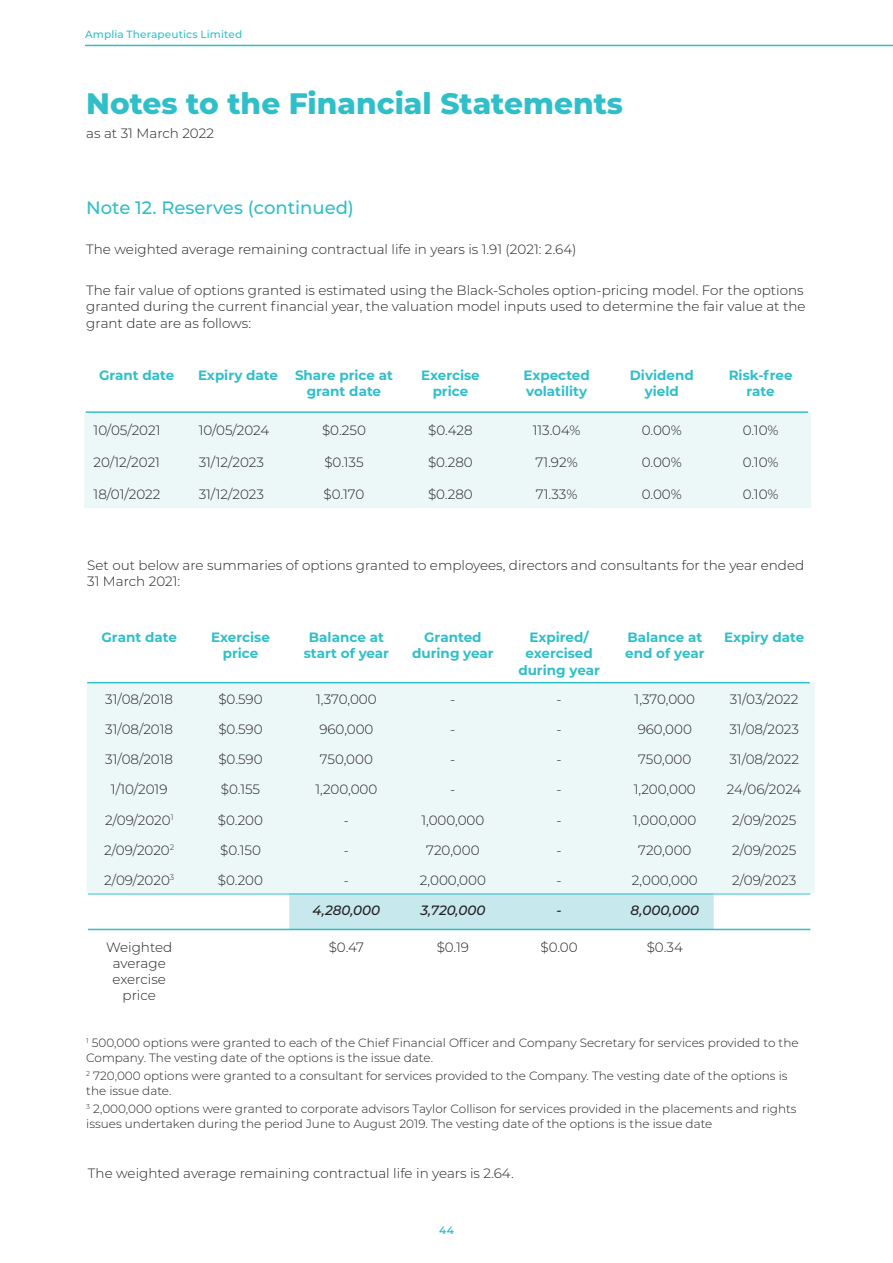
<style>
.page{position:relative;width:893px;height:1263px;background:#fff}
.page>*{position:absolute;margin:0;border:0;box-sizing:border-box;transform-origin:0 0}
.t1{font:800 29.55px "Montserrat";color:#30bfc9}
.t2{font:500 18px "Montserrat";color:#30bfc9}
.t3{font:300 13.5px/16.2px "Montserrat";color:#231f20}
.t4{font:700 13.5px/16.2px "Montserrat";color:#30bfc9;text-align:center}
.t5{font:italic 500 13.5px "Montserrat";color:#231f20}
.t6{font:300 12px/14.4px "Montserrat";color:#231f20}
.t7{font:500 10.5px "Montserrat";letter-spacing:.01em;color:#30bfc9}
.t8{font:600 10.5px "Montserrat";color:#30bfc9}
</style>
<div class="page">
<hr style="left:85px;top:45px;width:808px;height:1px;background:#30bfc9">
<div style="left:87px;top:683px;width:728px;height:210px;background:#ecf7f8"></div>
<div style="left:289px;top:893px;width:425px;height:36px;background:#c7e8ec"></div>
<div style="left:84px;top:413px;width:727px;height:95px;background:#ecf7f8"></div>
<hr style="left:87px;top:682px;width:723px;height:1px;background:#30bfc9">
<hr style="left:86px;top:411px;width:722px;height:2px;background:#30bfc9">
<hr style="left:88px;top:929px;width:722px;height:1px;background:#30bfc9">
<hr style="left:88px;top:894px;width:722px;height:1px;background:#30bfc9">
<p class="t7" style="left:85px;top:27px;width:159px">Amplia Therapeutics Limited</p>
<p class="t1" style="left:86px;top:82px;width:538px">Notes to the Financial Statements</p>
<p class="t3" style="left:86px;top:125px;width:129px">as at 31 March 2022</p>
<p class="t2" style="left:86px;top:195px;width:269px">Note 12. Reserves (continued)</p>
<p class="t3" style="left:86px;top:241px;width:492px">The weighted average remaining contractual life in years is 1.91 (2021: 2.64)</p>
<p class="t3" style="left:86px;top:282px;width:721px">The fair value of options granted is estimated using the Black-Scholes option-pricing model. For the options granted during the current financial year, the valuation model inputs used to determine the fair value at the grant date are as follows:</p>
<p class="t4" style="left:99px;top:366px;width:77px">Grant date</p>
<p class="t4" style="left:198px;top:366px;width:82px">Expiry date</p>
<p class="t4" style="left:295px;top:366px;width:99px">Share price at grant date</p>
<p class="t4" style="left:421px;top:366px;width:60px">Exercise price</p>
<p class="t4" style="left:523px;top:366px;width:68px;text-align:left">Expected volatility</p>
<p class="t4" style="left:630px;top:366px;width:65px">Dividend yield</p>
<p class="t4" style="left:729px;top:366px;width:65px">Risk-free rate</p>
<p class="t3" style="left:94px;top:422px;width:68px">10/05/2021</p>
<p class="t3" style="left:199px;top:422px;width:72px">10/05/2024</p>
<p class="t3" style="left:322px;top:422px;width:45px">$0.250</p>
<p class="t3" style="left:428px;top:422px;width:46px">$0.428</p>
<p class="t3" style="left:533px;top:422px;width:49px">113.04%</p>
<p class="t3" style="left:642px;top:422px;width:42px">0.00%</p>
<p class="t3" style="left:743px;top:422px;width:37px">0.10%</p>
<p class="t3" style="left:94px;top:454px;width:68px">20/12/2021</p>
<p class="t3" style="left:199px;top:454px;width:67px">31/12/2023</p>
<p class="t3" style="left:324px;top:454px;width:41px">$0.135</p>
<p class="t3" style="left:428px;top:454px;width:46px">$0.280</p>
<p class="t3" style="left:535px;top:454px;width:44px">71.92%</p>
<p class="t3" style="left:642px;top:454px;width:42px">0.00%</p>
<p class="t3" style="left:743px;top:454px;width:37px">0.10%</p>
<p class="t3" style="left:94px;top:485px;width:68px">18/01/2022</p>
<p class="t3" style="left:199px;top:485px;width:67px">31/12/2023</p>
<p class="t3" style="left:324px;top:485px;width:42px">$0.170</p>
<p class="t3" style="left:428px;top:485px;width:46px">$0.280</p>
<p class="t3" style="left:536px;top:485px;width:43px">71.33%</p>
<p class="t3" style="left:642px;top:485px;width:42px">0.00%</p>
<p class="t3" style="left:743px;top:485px;width:37px">0.10%</p>
<p class="t3" style="left:87px;top:557px;width:718px">Set out below are summaries of options granted to employees, directors and consultants for the year ended<br>31 March 2021:</p>
<p class="t4" style="left:102px;top:629px;width:77px">Grant date</p>
<p class="t4" style="left:211px;top:629px;width:60px">Exercise price</p>
<p class="t4" style="left:304px;top:629px;width:87px">Balance at start of year</p>
<p class="t4" style="left:412px;top:629px;width:83px">Granted during year</p>
<p class="t4" style="left:518px;top:629px;width:83px">Expired/ exercised during year</p>
<p class="t4" style="left:625px;top:629px;width:81px;text-align:left">Balance at end of year</p>
<p class="t4" style="left:724px;top:629px;width:82px">Expiry date</p>
<p class="t3" style="left:105px;top:691px;width:69px">31/08/2018</p>
<p class="t3" style="left:218px;top:691px;width:46px">$0.590</p>
<p class="t3" style="left:316px;top:691px;width:62px">1,370,000</p>
<p class="t3" style="left:450px;top:691px;width:7px">-</p>
<p class="t3" style="left:556px;top:691px;width:7px">-</p>
<p class="t3" style="left:635px;top:691px;width:62px">1,370,000</p>
<p class="t3" style="left:730px;top:691px;width:70px">31/03/2022</p>
<p class="t3" style="left:105px;top:721px;width:69px">31/08/2018</p>
<p class="t3" style="left:218px;top:721px;width:46px">$0.590</p>
<p class="t3" style="left:319px;top:721px;width:56px">960,000</p>
<p class="t3" style="left:450px;top:721px;width:7px">-</p>
<p class="t3" style="left:556px;top:721px;width:7px">-</p>
<p class="t3" style="left:638px;top:721px;width:56px">960,000</p>
<p class="t3" style="left:729px;top:721px;width:71px">31/08/2023</p>
<p class="t3" style="left:105px;top:751px;width:69px">31/08/2018</p>
<p class="t3" style="left:218px;top:751px;width:46px">$0.590</p>
<p class="t3" style="left:320px;top:751px;width:55px">750,000</p>
<p class="t3" style="left:450px;top:751px;width:7px">-</p>
<p class="t3" style="left:556px;top:751px;width:7px">-</p>
<p class="t3" style="left:638px;top:751px;width:55px">750,000</p>
<p class="t3" style="left:729px;top:751px;width:71px">31/08/2022</p>
<p class="t3" style="left:111px;top:781px;width:58px">1/10/2019</p>
<p class="t3" style="left:221px;top:781px;width:41px">$0.155</p>
<p class="t3" style="left:315px;top:781px;width:63px">1,200,000</p>
<p class="t3" style="left:450px;top:781px;width:7px">-</p>
<p class="t3" style="left:556px;top:781px;width:7px">-</p>
<p class="t3" style="left:634px;top:781px;width:63px">1,200,000</p>
<p class="t3" style="left:727px;top:781px;width:76px">24/06/2024</p>
<p class="t3" style="left:105px;top:811px;width:70px">2/09/2020<sup>1</sup></p>
<p class="t3" style="left:218px;top:811px;width:47px">$0.200</p>
<p class="t3" style="left:344px;top:811px;width:7px">-</p>
<p class="t3" style="left:421px;top:811px;width:65px">1,000,000</p>
<p class="t3" style="left:556px;top:811px;width:7px">-</p>
<p class="t3" style="left:633px;top:811px;width:65px">1,000,000</p>
<p class="t3" style="left:732px;top:811px;width:66px">2/09/2025</p>
<p class="t3" style="left:104px;top:841px;width:72px">2/09/2020<sup>2</sup></p>
<p class="t3" style="left:220px;top:841px;width:42px">$0.150</p>
<p class="t3" style="left:344px;top:841px;width:7px">-</p>
<p class="t3" style="left:426px;top:841px;width:55px">720,000</p>
<p class="t3" style="left:556px;top:841px;width:7px">-</p>
<p class="t3" style="left:638px;top:841px;width:55px">720,000</p>
<p class="t3" style="left:732px;top:841px;width:66px">2/09/2025</p>
<p class="t3" style="left:104px;top:871px;width:71px">2/09/2020<sup>3</sup></p>
<p class="t3" style="left:218px;top:871px;width:47px">$0.200</p>
<p class="t3" style="left:344px;top:871px;width:7px">-</p>
<p class="t3" style="left:420px;top:871px;width:67px">2,000,000</p>
<p class="t3" style="left:556px;top:871px;width:7px">-</p>
<p class="t3" style="left:632px;top:871px;width:67px">2,000,000</p>
<p class="t3" style="left:732px;top:871px;width:66px">2/09/2023</p>
<p class="t5" style="left:313px;top:900px;width:69px">4,280,000</p>
<p class="t5" style="left:420px;top:900px;width:67px">3,720,000</p>
<p class="t5" style="left:556px;top:900px;width:7px">-</p>
<p class="t5" style="left:631px;top:900px;width:70px">8,000,000</p>
<p class="t3" style="left:106px;top:938px;width:68px;text-align:center">Weighted average exercise price</p>
<p class="t3" style="left:329px;top:938px;width:37px">$0.47</p>
<p class="t3" style="left:437px;top:938px;width:34px">$0.19</p>
<p class="t3" style="left:540px;top:938px;width:39px">$0.00</p>
<p class="t3" style="left:647px;top:938px;width:38px">$0.34</p>
<p class="t6" style="left:86px;top:1035px;width:714px"><sup>1</sup> 500,000 options were granted to each of the Chief Financial Officer and Company Secretary for services provided to the<br>Company. The vesting date of the options is the issue date.</p>
<p class="t6" style="left:86px;top:1068px;width:703px"><sup>2</sup> 720,000 options were granted to a consultant for services provided to the Company. The vesting date of the options is the issue date.</p>
<p class="t6" style="left:86px;top:1101px;width:712px"><sup>3</sup> 2,000,000 options were granted to corporate advisors Taylor Collison for services provided in the placements and rights issues undertaken during the period June to August 2019. The vesting date of the options is the issue date</p>
<p class="t3" style="left:88px;top:1164px;width:427px">The weighted average remaining contractual life in years is 2.64.</p>
<p class="t8" style="left:439px;top:1222px;width:16px">44</p>
</div>
